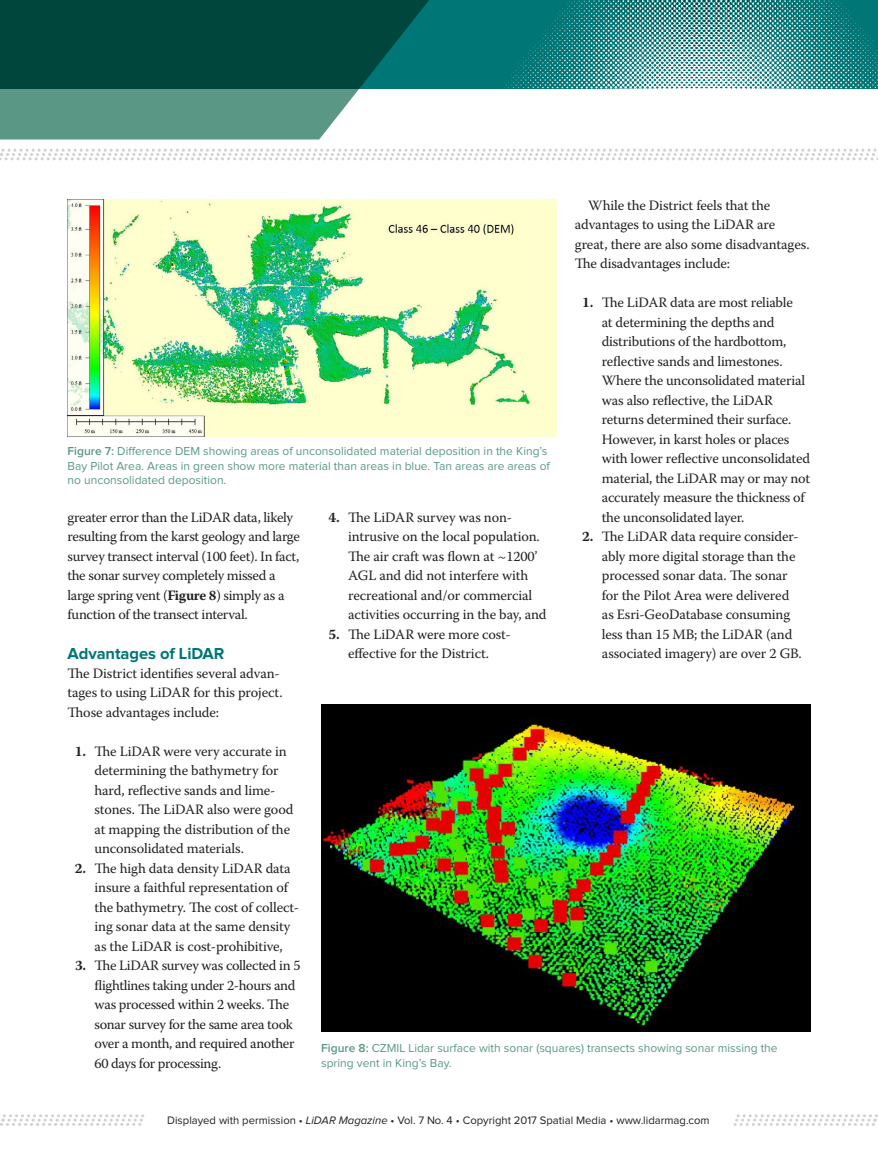
<style>
.page{position:relative;width:878px;height:1161px;background:#fff}
.page>*{position:absolute;margin:0;border:0;box-sizing:border-box;transform-origin:0 0}
.t1{font:700 16.5px "Proxima Nova";letter-spacing:-.005em;color:#007776}
.t2{font:14.25px/19.5px "Warnock Pro";letter-spacing:-.01em;color:#231f20}
.t3{font:12px/14.2px "Proxima Nova";color:#5a9885}
.t4{font:11.25px "Proxima Nova";color:#231f20}
.s1{font-weight:700}
.s2{font-weight:600}
.s3{font-style:italic}
</style>
<div class="page">
<svg style="left:0;top:149px;width:878px;height:11px"></svg>
<img style="left:68px;top:199px;width:488px;height:238px">
<img style="left:321px;top:704px;width:489px;height:328px">
<svg style="left:0;top:88px;width:429px;height:52px;fill:#5a9885"></svg>
<img style="left:0;top:0;width:878px;height:88px">
<svg style="left:0;top:1114px;width:878px;height:12px"></svg>
<p class="t2" style="left:574px;top:195px;width:236px;text-indent:13px">While the District feels that the advantages to using the LiDAR are great, there are also some disadvantages.<br>The disadvantages include:</p>
<p class="t2" style="left:601px;top:293px;width:210px;text-indent:-20px"><span class="s1">1.</span> The LiDAR data are most reliable<br>at determining the depths and distributions of the hardbottom, reflective sands and limestones.<br>Where the unconsolidated material was also reflective, the LiDAR returns determined their surface.<br>However, in karst holes or places with lower reflective unconsolidated material, the LiDAR may or may not accurately measure the thickness of the unconsolidated layer.</p>
<p class="t2" style="left:601px;top:527px;width:201px;text-indent:-20px"><span class="s1">2.</span> The LiDAR data require consider&shy;ably more digital storage than the processed sonar data. The sonar for the Pilot Area were delivered as Esri-GeoDatabase consuming less than 15 MB; the LiDAR (and associated imagery) are over 2 GB.</p>
<p class="t3" style="left:68px;top:445px;width:484px"><span class="s2">Figure 7:</span> Difference DEM showing areas of unconsolidated material deposition in the King’s<br>Bay Pilot Area. Areas in green show more material than areas in blue. Tan areas are areas of no unconsolidated deposition.</p>
<p class="t2" style="left:348px;top:507px;width:200px;text-indent:-20px"><span class="s1">4.</span> The LiDAR survey was non&shy;intrusive on the local population.<br>The air craft was flown at ~1200’<br>AGL and did not interfere with recreational and/or commercial activities occurring in the bay, and</p>
<p class="t2" style="left:328px;top:624px;width:184px;text-align:center"><span class="s1">5.</span> The LiDAR were more cost&shy;effective for the District.</p>
<p class="t2" style="left:68px;top:507px;width:234px">greater error than the LiDAR data, likely resulting from the karst geology and large survey transect interval (100 feet). In fact, the sonar survey completely missed a large spring vent (<span class="s1">Figure 8</span>) simply as a function of the transect interval.</p>
<p class="t1" style="left:68px;top:644px;width:158px">Advantages of LiDAR</p>
<p class="t2" style="left:68px;top:663px;width:217px">The District identifies several advan&shy;tages to using LiDAR for this project.<br>Those advantages include:</p>
<p class="t2" style="left:94px;top:741px;width:200px;text-indent:-20px"><span class="s1">1.</span> The LiDAR were very accurate in determining the bathymetry for hard, reflective sands and lime&shy;stones. The LiDAR also were good at mapping the distribution of the unconsolidated materials.</p>
<p class="t2" style="left:94px;top:858px;width:206px;text-indent:-20px"><span class="s1">2.</span> The high data density LiDAR data insure a faithful representation of the bathymetry. The cost of collect&shy;ing sonar data at the same density as the LiDAR is cost-prohibitive,</p>
<p class="t2" style="left:94px;top:956px;width:207px;text-indent:-19px"><span class="s1">3.</span> The LiDAR survey was collected in 5 flightlines taking under 2-hours and was processed within 2 weeks. The sonar survey for the same area took over a month, and required another 60 days for processing.</p>
<p class="t3" style="left:321px;top:1041px;width:458px"><span class="s2">Figure 8:</span> CZMIL Lidar surface with sonar (squares) transects showing sonar missing the spring vent in King’s Bay.</p>
<p class="t4" style="left:167px;top:1114px;width:544px">Displayed with permission • <span class="s3">LiDAR Magazine</span> • Vol. 7 No. 4 • Copyright 2017 Spatial Media • www.lidarmag.com</p>
</div>
